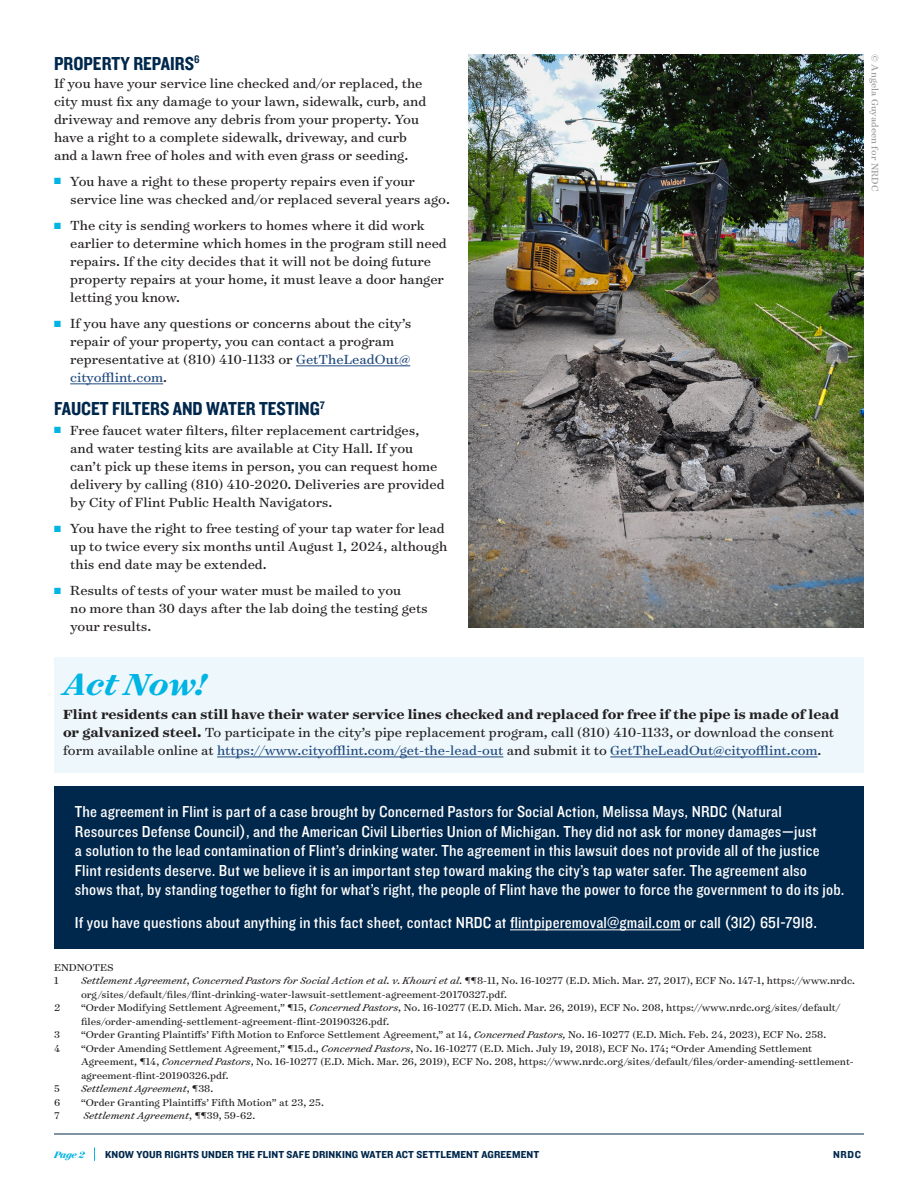
<style>
.page{position:relative;width:918px;height:1188px;background:#fff}
.page>*{position:absolute;margin:0;border:0;box-sizing:border-box;transform-origin:0 0}
.t1{font:italic 700 34.5px "Surveyor Text";letter-spacing:-.01em;color:#00b4e3}
.t2{font:19.5px "Knockout 50 Welterweight";color:#00284c}
.t3{font:16.5px/19.5px "Knockout 30 Junior Welterwt";letter-spacing:.01em;color:#fff}
.t4{font:15px/18px "Surveyor Text";color:#231f20}
.t5{font:11.25px/13.5px "Surveyor Text";color:#231f20}
.t6{font:italic 11.25px "Surveyor Text";color:#231f20}
.t7{font:10.5px "Knockout 51 Middleweight";letter-spacing:.01em;color:#00284c}
.t8{font:10.5px "Surveyor Text";letter-spacing:.01em;color:#939598}
.t9{font:italic 700 10.5px "Surveyor Display";color:#00b4e3}
.s1{color:#00b4e3}
.s2{color:#1f497d}
.s3{font-weight:700}
.s4{font-style:italic}
.s5{font-style:normal}
</style>
<div class="page">
<hr style="left:296px;top:365px;width:114px;height:1px;background:#1f497d">
<hr style="left:70px;top:383px;width:93px;height:1px;background:#1f497d">
<svg style="left:94px;top:1147px;width:1px;height:14px"></svg>
<hr style="left:54px;top:1134px;width:810px;height:1px;background:#00284c">
<div style="left:54px;top:658px;width:810px;height:115px;background:#edf7fc"></div>
<hr style="left:217px;top:757px;width:286px;height:1px;background:#1f497d">
<hr style="left:610px;top:757px;width:208px;height:1px;background:#1f497d">
<img style="left:468px;top:54px;width:396px;height:573px">
<div style="left:54px;top:787px;width:810px;height:162px;background:#00284c"></div>
<hr style="left:510px;top:929px;width:171px;height:1px;background:#fff">
<h2 class="t2" style="left:54px;top:50px;width:147px">PROPERTY REPAIRS<sup>6</sup></h2>
<p class="t4" style="left:54px;top:73px;width:374px">If you have your service line checked and/or replaced, the city must fix any damage to your lawn, sidewalk, curb, and driveway and remove any debris from your property. You have a right to a complete sidewalk, driveway, and curb and a lawn free of holes and with even grass or seeding.</p>
<p class="t4" style="left:70px;top:172px;width:381px;text-indent:-16px"><span class="s1">■</span> You have a right to these property repairs even if your service line was checked and/or replaced several years ago.</p>
<p class="t4" style="left:70px;top:216px;width:378px;text-indent:-16px"><span class="s1">■</span> The city is sending workers to homes where it did work earlier to determine which homes in the program still need repairs. If the city decides that it will not be doing future property repairs at your home, it must leave a door hanger letting you know.</p>
<p class="t4" style="left:70px;top:314px;width:343px;text-indent:-16px"><span class="s1">■</span> If you have any questions or concerns about the city’s repair of your property, you can contact a program representative at (810) 410-1133 or <span class="s2">GetTheLeadOut@ cityofflint.com</span>.</p>
<h2 class="t2" style="left:54px;top:396px;width:272px">FAUCET FILTERS AND WATER TESTING<sup>7</sup></h2>
<p class="t4" style="left:70px;top:421px;width:376px;text-indent:-16px"><span class="s1">■</span> Free faucet water filters, filter replacement cartridges, and water testing kits are available at City Hall. If you can’t pick up these items in person, you can request home delivery by calling (810) 410-2020. Deliveries are provided by City of Flint Public Health Navigators.</p>
<p class="t4" style="left:70px;top:519px;width:379px;text-indent:-16px"><span class="s1">■</span> You have the right to free testing of your tap water for lead up to twice every six months until August 1, 2024, although this end date may be extended.</p>
<p class="t4" style="left:70px;top:581px;width:359px;text-indent:-16px"><span class="s1">■</span> Results of tests of your water must be mailed to you<br>no more than 30 days after the lab doing the testing gets your results.</p>
<h1 class="t1" style="left:63px;top:660px;width:144px">Act Now!</h1>
<p class="t4" style="left:63px;top:705px;width:778px"><span class="s3">Flint residents can still have their water service lines checked and replaced for free if the pipe is made of lead or galvanized steel.</span> To participate in the city’s pipe replacement program, call (810) 410-1133, or download the consent form available online at <span class="s2">https://www.cityofflint.com/get-the-lead-out</span> and submit it to <span class="s2">GetTheLeadOut@cityofflint.com</span>.</p>
<p class="t8" style="left:882px;top:54px;width:139px;rotate:90deg">© Angela Guyadeen for NRDC</p>
<p class="t3" style="left:75px;top:801px;width:771px">The agreement in Flint is part of a case brought by Concerned Pastors for Social Action, Melissa Mays, NRDC (Natural Resources Defense Council), and the American Civil Liberties Union of Michigan. They did not ask for money damages—just<br>a solution to the lead contamination of Flint’s drinking water. The agreement in this lawsuit does not provide all of the justice Flint residents deserve. But we believe it is an important step toward making the city’s tap water safer. The agreement also shows that, by standing together to fight for what’s right, the people of Flint have the power to force the government to do its job.</p>
<p class="t3" style="left:75px;top:912px;width:744px">If you have questions about anything in this fact sheet, contact NRDC at flintpiperemoval@gmail.com or call (312) 651-7918.</p>
<p class="t5" style="left:54px;top:960px;width:61px">ENDNOTES<br>1</p>
<p class="t5" style="left:81px;top:974px;width:776px"><span class="s4">Settlement Agreement</span>, <span class="s4">Concerned Pastors for Social Action et al. v. Khouri et al.</span> ¶¶8-11, No. 16-10277 (E.D. Mich. Mar. 27, 2017), ECF No. 147-1, https://www.nrdc. org/sites/default/files/flint-drinking-water-lawsuit-settlement-agreement-20170327.pdf.</p>
<p class="t5" style="left:54px;top:1001px;width:8px">2</p>
<p class="t5" style="left:81px;top:1001px;width:761px">“Order Modifying Settlement Agreement,” ¶15, <span class="s4">Concerned Pastors</span>, No. 16-10277 (E.D. Mich. Mar. 26, 2019), ECF No. 208, https://www.nrdc.org/sites/default/ files/order-amending-settlement-agreement-flint-20190326.pdf.</p>
<p class="t5" style="left:54px;top:1028px;width:7px">3</p>
<p class="t5" style="left:81px;top:1028px;width:747px">“Order Granting Plaintiffs’ Fifth Motion to Enforce Settlement Agreement,” at 14, <span class="s4">Concerned Pastors,</span> No. 16-10277 (E.D. Mich. Feb. 24, 2023), ECF No. 258.</p>
<p class="t5" style="left:54px;top:1041px;width:8px">4</p>
<p class="t5" style="left:81px;top:1041px;width:774px">“Order Amending Settlement Agreement,” ¶15.d., <span class="s4">Concerned Pastors</span>, No. 16-10277 (E.D. Mich. July 19, 2018), ECF No. 174; “Order Amending Settlement<br>Agreement, ¶14, <span class="s4">Concerned Pastors</span>, No. 16-10277 (E.D. Mich. Mar. 26, 2019), ECF No. 208, https://www.nrdc.org/sites/default/files/order-amending-settlement&shy;agreement-flint-20190326.pdf.</p>
<p class="t5" style="left:54px;top:1082px;width:7px">5</p>
<p class="t6" style="left:81px;top:1081px;width:134px">Settlement Agreement<span class="s5">, ¶38.</span></p>
<p class="t5" style="left:54px;top:1095px;width:8px">6</p>
<p class="t5" style="left:81px;top:1095px;width:244px">“Order Granting Plaintiffs’ Fifth Motion” at 23, 25.</p>
<p class="t5" style="left:54px;top:1109px;width:7px">7</p>
<p class="t6" style="left:83px;top:1108px;width:173px">Settlement Agreement<span class="s5">, ¶¶39, 59-62.</span></p>
<p class="t9" style="left:54px;top:1148px;width:32px">Page 2</p>
<p class="t7" style="left:105px;top:1147px;width:436px">KNOW YOUR RIGHTS UNDER THE FLINT SAFE DRINKING WATER ACT SETTLEMENT AGREEMENT</p>
<p class="t7" style="left:833px;top:1147px;width:29px">NRDC</p>
</div>
